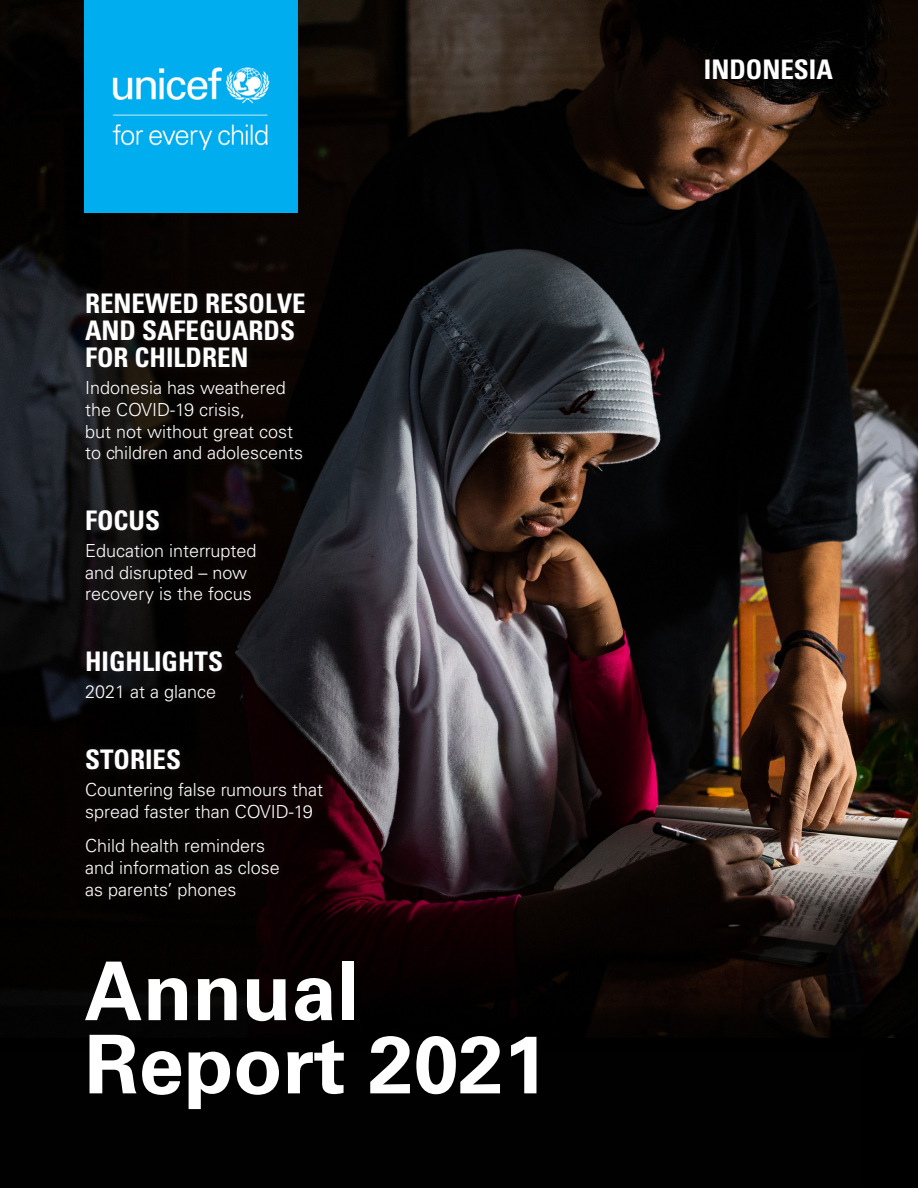
<style>
.page{position:relative;width:918px;height:1188px;background:#fff}
.page>*{position:absolute;margin:0;border:0;box-sizing:border-box;transform-origin:0 0}
.Content_Header{font:700 81px "Univers LT Std";color:#fff}
.Content_Header-2{font:700 condensed 27px/27px "Univers LT Std";color:#fff}
.body_text{font:300 18px/21.6px "Univers LT Std";color:#fff}
</style>
<div class="page">
<img style="left:0;top:0;width:918px;height:1187px">
<img style="left:85px;top:0;width:212px;height:213px">
<div style="left:78px;top:286px;width:235px;height:90px;background:#231f20;opacity:.74"></div>
<div style="left:77px;top:373px;width:235px;height:96px;background:#231f20;opacity:.74"></div>
<div style="left:79px;top:502px;width:88px;height:37px;background:#231f20;opacity:.74"></div>
<div style="left:77px;top:535px;width:188px;height:78px;background:#231f20;opacity:.74"></div>
<div style="left:79px;top:644px;width:151px;height:36px;background:#231f20;opacity:.74"></div>
<div style="left:79px;top:742px;width:109px;height:36px;background:#090707"></div>
<div style="left:78px;top:677px;width:147px;height:34px;background:#231f20;opacity:.74"></div>
<div style="left:77px;top:774px;width:255px;height:134px;background:#070302"></div>
<p class="Content_Header-2" style="left:85px;top:290px;width:222px">RENEWED RESOLVE<br>AND SAFEGUARDS<br>FOR CHILDREN</p>
<p class="body_text" style="left:85px;top:377px;width:202px">Indonesia has weathered</p>
<p class="body_text" style="left:85px;top:399px;width:162px">the COVID-19 crisis,</p>
<p class="body_text" style="left:85px;top:420px;width:210px">but not without great cost</p>
<p class="body_text" style="left:85px;top:442px;width:220px">to children and adolescents</p>
<p class="Content_Header-2" style="left:85px;top:507px;width:77px">FOCUS</p>
<p class="body_text" style="left:85px;top:540px;width:173px">Education interrupted and disrupted – now recovery is the focus</p>
<p class="Content_Header-2" style="left:85px;top:648px;width:139px">HIGHLIGHTS</p>
<p class="body_text" style="left:85px;top:681px;width:133px">2021 at a glance</p>
<p class="Content_Header-2" style="left:85px;top:746px;width:98px">STORIES</p>
<p class="body_text" style="left:85px;top:779px;width:240px">Countering false rumours that spread faster than COVID-19</p>
<p class="body_text" style="left:85px;top:835px;width:182px">Child health reminders</p>
<p class="body_text" style="left:85px;top:857px;width:196px">and information as close</p>
<p class="body_text" style="left:85px;top:878px;width:153px">as parents’ phones</p>
<p class="Content_Header" style="left:85px;top:944px;width:276px">Annual</p>
<p class="Content_Header" style="left:85px;top:1017px;width:465px">Report 2021</p>
<p class="Content_Header-2" style="left:704px;top:56px;width:131px">INDONESIA</p>
</div>
